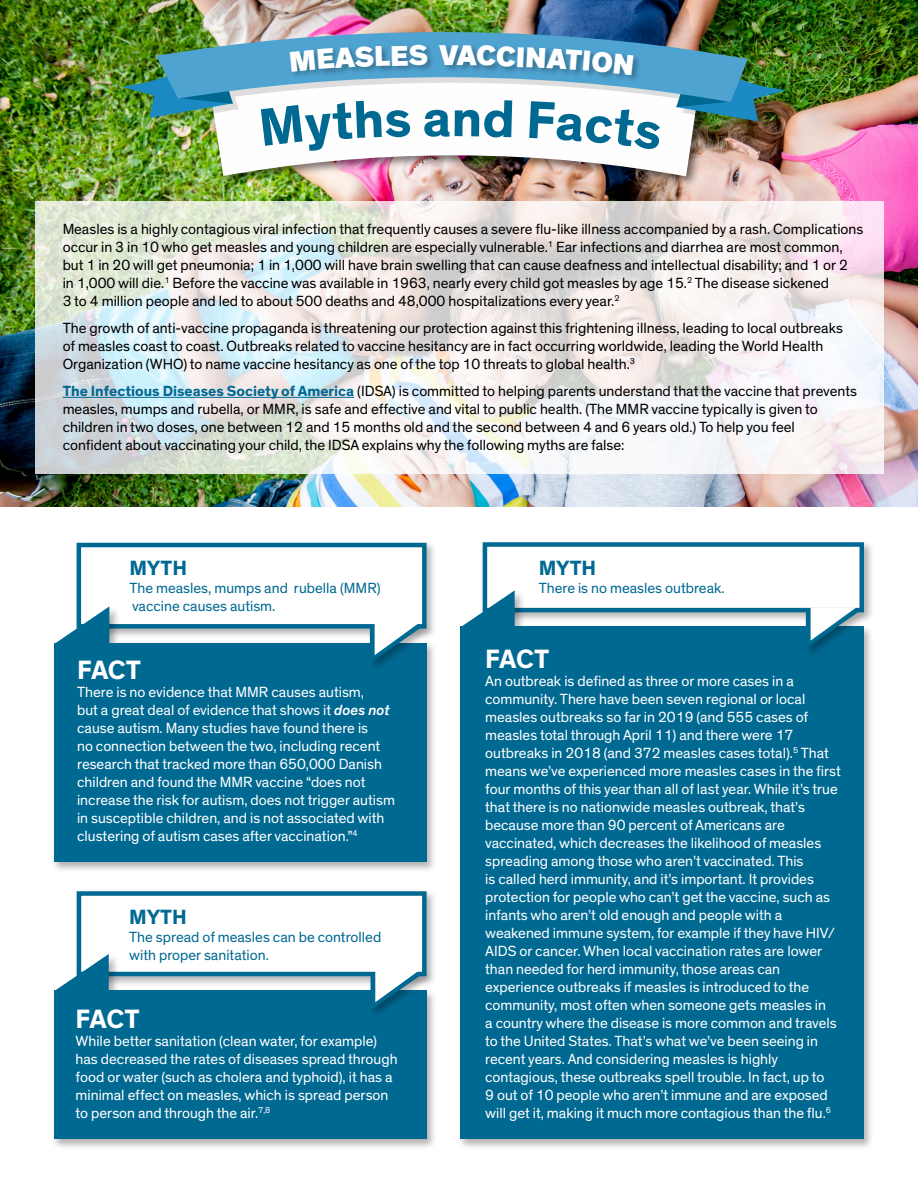
<style>
.page{position:relative;width:918px;height:1188px;background:#fff}
.page>*{position:absolute;margin:0;border:0;box-sizing:border-box;transform-origin:0 0}
.t1{font:700 54px "Theinhardt";color:#006991}
.t2{font:900 29.1px "Theinhardt";color:#fff}
.t3{font:700 27px "Theinhardt";letter-spacing:-.02em;color:#fff}
.t4{font:700 21px "Theinhardt";color:#006992}
.t5{font:15px/18px "Theinhardt";color:#fff}
.t6{font:15px/18px "Theinhardt";color:#000}
.t7{font:15px/18px "Theinhardt";color:#006992}
.s1{font-weight:700;color:#006992}
.s2{font-weight:500;font-style:italic}
</style>
<div class="page">
<img style="left:0;top:0;width:918px;height:507px">
<div style="left:74px;top:540px;width:363px;height:99px;background:#000;opacity:.3"></div>
<div style="left:77px;top:543px;width:350px;height:86px;background:#fff;border:4px solid #006992"></div>
<div style="left:54px;top:605px;width:66px;height:50px;background:#000;opacity:.3"></div>
<svg style="left:55px;top:606px;width:54px;height:35px"></svg>
<div style="left:52px;top:641px;width:385px;height:232px;background:#000;opacity:.3"></div>
<div style="left:54px;top:643px;width:373px;height:219px;background:#006992"></div>
<div style="left:480px;top:540px;width:395px;height:83px;background:#000;opacity:.3"></div>
<div style="left:483px;top:542px;width:381px;height:70px;background:#fff;border:4px solid #006992"></div>
<div style="left:459px;top:589px;width:67px;height:50px;background:#000;opacity:.3"></div>
<svg style="left:460px;top:590px;width:55px;height:34px"></svg>
<div style="left:457px;top:624px;width:417px;height:526px;background:#000;opacity:.3"></div>
<div style="left:460px;top:626px;width:404px;height:512px;background:#006992"></div>
<div style="left:74px;top:889px;width:363px;height:98px;background:#000;opacity:.3"></div>
<div style="left:77px;top:891px;width:350px;height:85px;background:#fff;border:4px solid #006992"></div>
<div style="left:53px;top:953px;width:67px;height:49px;background:#000;opacity:.3"></div>
<svg style="left:54px;top:954px;width:55px;height:34px"></svg>
<div style="left:51px;top:988px;width:386px;height:162px;background:#000;opacity:.3"></div>
<div style="left:54px;top:990px;width:373px;height:148px;background:#006992"></div>
<div style="left:208px;top:61px;width:502px;height:127px;background:#000;opacity:.5"></div>
<img style="left:210px;top:151px;width:488px;height:25px">
<svg style="left:35px;top:201px;width:849px;height:272px"></svg>
<hr style="left:63px;top:397px;width:291px;height:1px;background:#006992">
<div style="left:368px;top:623px;width:66px;height:50px;background:#000;opacity:.3"></div>
<svg style="left:370px;top:622px;width:55px;height:41px"></svg>
<div style="left:804px;top:608px;width:66px;height:51px;background:#000;opacity:.3"></div>
<svg style="left:806px;top:607px;width:54px;height:42px"></svg>
<div style="left:368px;top:970px;width:67px;height:50px;background:#000;opacity:.3"></div>
<svg style="left:371px;top:969px;width:54px;height:41px"></svg>
<img style="left:121px;top:31px;width:666px;height:120px">
<h2 class="t2" style="left:409px;top:37px;width:51px">S V</h2>
<h1 class="t1" style="left:422px;top:84px;width:30px">a</h1>
<p class="t6" style="left:63px;top:220px;width:802px">Measles is a highly contagious viral infection that frequently causes a severe flu-like illness accompanied by a rash. Complications occur in 3 in 10 who get measles and young children are especially vulnerable.<sup>1</sup> Ear infections and diarrhea are most common, but 1 in 20 will get pneumonia; 1 in 1,000 will have brain swelling that can cause deafness and intellectual disability; and 1 or 2<br>in 1,000 will die.<sup>1</sup> Before the vaccine was available in 1963, nearly every child got measles by age 15.<sup>2</sup> The disease sickened<br>3 to 4 million people and led to about 500 deaths and 48,000 hospitalizations every year.<sup>2</sup></p>
<p class="t6" style="left:63px;top:319px;width:782px">The growth of anti-vaccine propaganda is threatening our protection against this frightening illness, leading to local outbreaks of measles coast to coast. Outbreaks related to vaccine hesitancy are in fact occurring worldwide, leading the World Health<br>Organization (WHO) to name vaccine hesitancy as one of the top 10 threats to global health.<sup>3</sup></p>
<p class="t6" style="left:63px;top:382px;width:796px"><span class="s1">The Infectious Diseases Society of America</span> (IDSA) is committed to helping parents understand that the vaccine that prevents measles, mumps and rubella, or MMR, is safe and effective and vital to public health. (The MMR vaccine typically is given to children in two doses, one between 12 and 15 months old and the second between 4 and 6 years old.) To help you feel confident about vaccinating your child, the IDSA explains why the following myths are false:</p>
<h3 class="t4" style="left:129px;top:555px;width:59px">MYTH</h3>
<p class="t7" style="left:129px;top:580px;width:253px">The measles, mumps and rubella (MMR) vaccine causes autism.</p>
<h3 class="t3" style="left:77px;top:653px;width:66px">FACT</h3>
<p class="t5" style="left:77px;top:683px;width:319px">There is no evidence that MMR causes autism,<br>but a great deal of evidence that shows it <span class="s2">does not </span>cause autism. Many studies have found there is<br>no connection between the two, including recent research that tracked more than 650,000 Danish children and found the MMR vaccine “does not increase the risk for autism, does not trigger autism in susceptible children, and is not associated with clustering of autism cases after vaccination.”<sup>4</sup></p>
<h3 class="t4" style="left:129px;top:904px;width:59px">MYTH</h3>
<p class="t7" style="left:129px;top:928px;width:254px">The spread of measles can be controlled with proper sanitation.</p>
<h3 class="t3" style="left:76px;top:1002px;width:66px">FACT</h3>
<p class="t5" style="left:76px;top:1032px;width:323px">While better sanitation (clean water, for example) has decreased the rates of diseases spread through food or water (such as cholera and typhoid), it has a minimal effect on measles, which is spread person to person and through the air.<sup>7,8</sup></p>
<h3 class="t4" style="left:539px;top:555px;width:59px">MYTH</h3>
<p class="t7" style="left:539px;top:580px;width:187px">There is no measles outbreak.</p>
<h3 class="t3" style="left:485px;top:642px;width:66px">FACT</h3>
<p class="t5" style="left:485px;top:672px;width:357px">An outbreak is defined as three or more cases in a community. There have been seven regional or local measles outbreaks so far in 2019 (and 555 cases of measles total through April 11) and there were 17 outbreaks in 2018 (and 372 measles cases total).<sup>5</sup> That means we’ve experienced more measles cases in the first four months of this year than all of last year. While it’s true that there is no nationwide measles outbreak, that’s because more than 90 percent of Americans are vaccinated, which decreases the likelihood of measles spreading among those who aren’t vaccinated. This<br>is called herd immunity, and it’s important. It provides protection for people who can’t get the vaccine, such as infants who aren’t old enough and people with a weakened immune system, for example if they have HIV/ AIDS or cancer. When local vaccination rates are lower than needed for herd immunity, those areas can experience outbreaks if measles is introduced to the community, most often when someone gets measles in<br>a country where the disease is more common and travels to the United States. That’s what we’ve been seeing in recent years. And considering measles is highly contagious, these outbreaks spell trouble. In fact, up to<br>9 out of 10 people who aren’t immune and are exposed will get it, making it much more contagious than the flu.<sup>6</sup></p>
</div>
